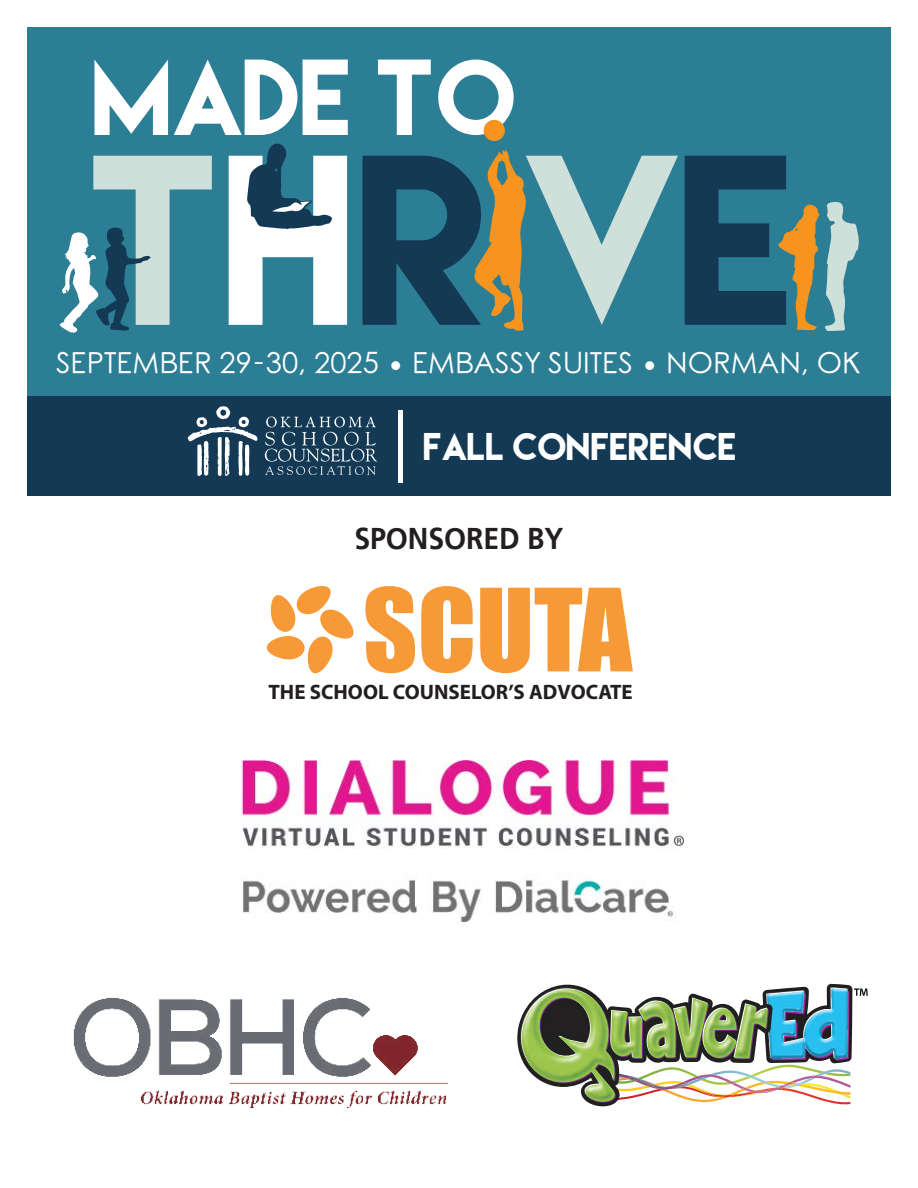
<style>
.page{position:relative;width:918px;height:1188px;background:#fff}
.page>*{position:absolute;margin:0;border:0;box-sizing:border-box;transform-origin:0 0}
.t1{font:105.75px "Impact";color:#f79937}
.t2{font:95.85px "Lemon Milk";color:#fff}
.t3{font:34.35px "Lemon Milk";color:#fff}
.Schedule_copy{font:700 30px "Frutiger";letter-spacing:-.005em;color:#231f20;scale:.95 1}
.t4{font:28.95px "Rounded Elegance";color:#fff}
.t5{font:700 21px "Myriad Pro";color:#231f20}
</style>
<div class="page">
<svg style="left:267px;top:586px;width:87px;height:88px"></svg>
<div style="left:27px;top:27px;width:864px;height:434px;background:#2c7e94"></div>
<div style="left:27px;top:397px;width:864px;height:99px;background:#143954"></div>
<svg style="left:60px;top:156px;width:152px;height:177px"></svg>
<svg style="left:685px;top:156px;width:174px;height:175px"></svg>
<svg style="left:363px;top:120px;width:315px;height:211px"></svg>
<svg style="left:229px;top:143px;width:118px;height:182px"></svg>
<svg style="left:188px;top:406px;width:70px;height:70px"></svg>
<svg style="left:265px;top:417px;width:112px;height:58px"></svg>
<hr style="left:398px;top:410px;width:4px;height:73px;background:#fff">
<img style="left:241px;top:760px;width:442px;height:161px">
<img style="left:517px;top:983px;width:351px;height:122px">
<img style="left:519px;top:983px;width:256px;height:124px">
<img style="left:73px;top:998px;width:375px;height:110px">
<p class="t2" style="left:94px;top:48px;width:425px">MADE TO</p>
<p class="t4" style="left:56px;top:346px;width:805px">SEPTEMBER 29-30, 2025 • EMBASSY SUITES • NORMAN, OK</p>
<p class="t3" style="left:424px;top:429px;width:315px">FALL CONFERENCE</p>
<p class="Schedule_copy" style="left:354px;top:525px;width:222px">SPONSORED BY</p>
<p class="t1" style="left:363px;top:548px;width:271px">SCUTA</p>
<p class="t5" style="left:268px;top:678px;width:366px">THE SCHOOL COUNSELOR’S ADVOCATE</p>
</div>
